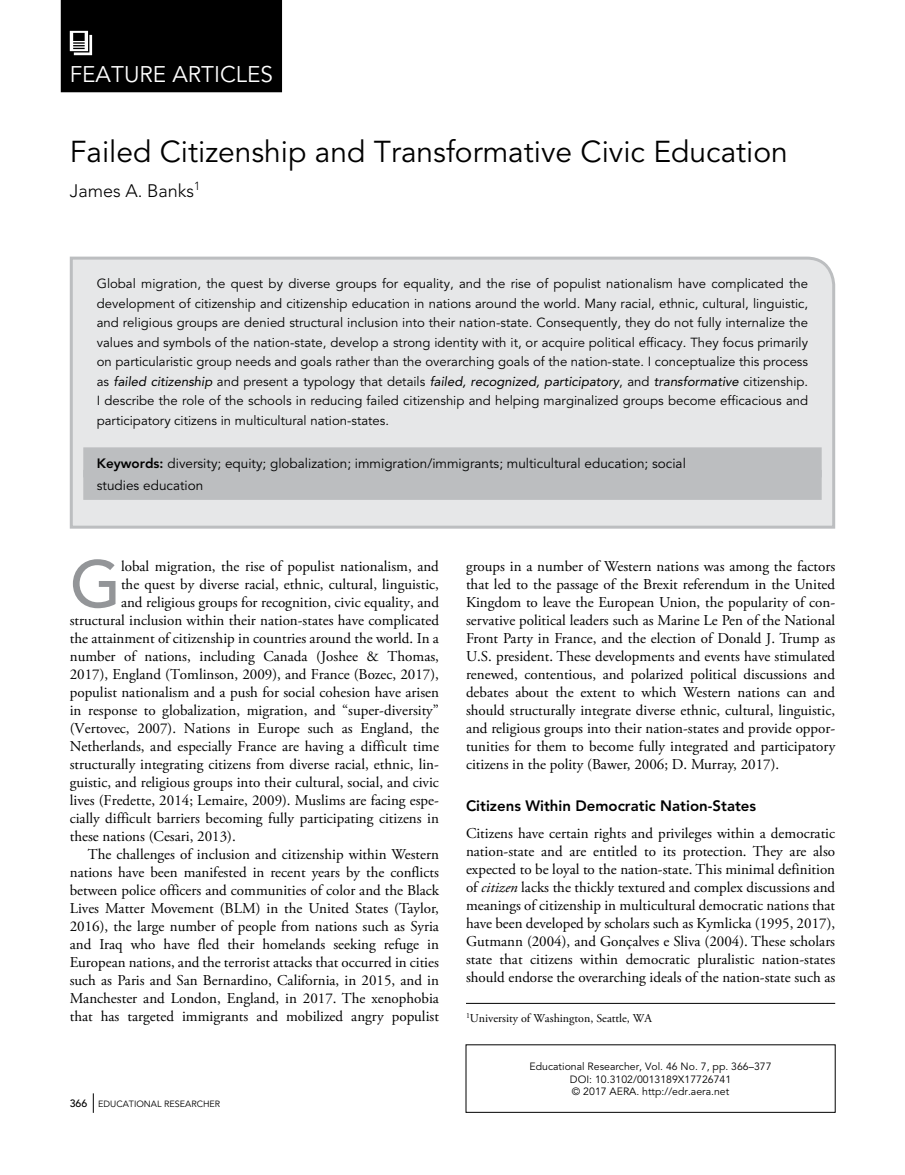
<style>
.page{position:relative;width:905px;height:1175px;background:#fff}
.page>*{position:absolute;margin:0;border:0;box-sizing:border-box;transform-origin:0 0}
.t1{font:500 65.85px "Avenir LT Std";color:#939598}
.t2{font:30px "Avenir LT Std";color:#000}
.t3{font:22.5px "Avenir LT Std";color:#fff}
.t4{font:300 18px "Avenir LT Std";color:#000}
.t5{font:15px/18px "Adobe Garamond Pro";color:#000;text-align:justify}
.t6{font:800 15px "Avenir LT Std";color:#000}
.t7{font:13.5px/22.5px "Avenir LT Std";color:#000}
.t8{font:13.2px/19.5px "Avenir LT Std";color:#000;text-align:justify}
.t9{font:12px "Adobe Garamond Pro";color:#000}
.t10{font:10.5px/12.8px "Avenir LT Std";color:#000;text-align:center}
.t11{font:9px "Avenir LT Std";color:#000}
.s1{font-style:italic}
.s2{font-weight:800}
.s3{font-weight:500;font-size:10.5px}
</style>
<div class="page">
<svg style="left:93px;top:1093px;width:1px;height:19px"></svg>
<div style="left:69px;top:256px;width:767px;height:273px;background:#e6e7e8"></div>
<hr style="left:466px;top:1003px;width:369px;height:1px;background:#000">
<div style="left:83px;top:447px;width:738px;height:30px;background:#bcbec0"></div>
<div style="left:83px;top:470px;width:738px;height:30px;background:#bcbec0"></div>
<div style="left:61px;top:0;width:221px;height:92px;background:#000"></div>
<svg style="left:60px;top:1px;width:32px;height:54px"></svg>
<h3 class="t3" style="left:70px;top:61px;width:27px">Feature</h3>
<h3 class="t3" style="left:172px;top:61px;width:29px">Articles</h3>
<h2 class="t2" style="left:70px;top:135px;width:719px">Failed Citizenship and Transformative Civic Education</h2>
<p class="t4" style="left:70px;top:180px;width:132px">James A. Banks<sup>1</sup></p>
<p class="t8" style="left:97px;top:274px;width:713px">Global migration, the quest by diverse groups for equality, and the rise of populist nationalism have complicated the development of citizenship and citizenship education in nations around the world. Many racial, ethnic, cultural, linguistic, and religious groups are denied structural inclusion into their nation-state. Consequently, they do not fully internalize the values and symbols of the nation-state, develop a strong identity with it, or acquire political efficacy. They focus primarily on particularistic group needs and goals rather than the overarching goals of the nation-state. I conceptualize this process as <span class="s1">failed citizenship</span> and present a typology that details <span class="s1">failed, recognized, participatory</span>, and <span class="s1">transformative</span> citizenship.<br>I describe the role of the schools in reducing failed citizenship and helping marginalized groups become efficacious and participatory citizens in multicultural nation-states.</p>
<p class="t7" style="left:97px;top:452px;width:590px"><span class="s2">Keywords:</span> diversity; equity; globalization; immigration/immigrants; multicultural education; social studies education</p>
<h1 class="t1" style="left:70px;top:546px;width:53px">G</h1>
<p class="t5" style="left:121px;top:558px;width:319px">lobal migration, the rise of populist nationalism, and</p>
<p class="t5" style="left:121px;top:576px;width:319px">the quest by diverse racial, ethnic, cultural, linguistic,</p>
<p class="t5" style="left:121px;top:594px;width:319px">and religious groups for recognition, civic equality, and</p>
<p class="t5" style="left:70px;top:612px;width:371px">structural inclusion within their nation-states have complicated</p>
<p class="t5" style="left:70px;top:630px;width:371px">the attainment of citizenship in countries around the world. In a</p>
<p class="t5" style="left:70px;top:648px;width:371px">number of nations, including Canada (Joshee &amp; Thomas,</p>
<p class="t5" style="left:70px;top:666px;width:371px">2017), England (Tomlinson, 2009), and France (Bozec, 2017),</p>
<p class="t5" style="left:70px;top:684px;width:371px">populist nationalism and a push for social cohesion have arisen</p>
<p class="t5" style="left:70px;top:702px;width:370px">in response to globalization, migration, and “super-diversity”</p>
<p class="t5" style="left:70px;top:720px;width:371px">(Vertovec, 2007). Nations in Europe such as England, the</p>
<p class="t5" style="left:70px;top:738px;width:370px">Netherlands, and especially France are having a difficult time</p>
<p class="t5" style="left:70px;top:756px;width:370px">structurally integrating citizens from diverse racial, ethnic, lin-</p>
<p class="t5" style="left:70px;top:774px;width:370px">guistic, and religious groups into their cultural, social, and civic</p>
<p class="t5" style="left:70px;top:792px;width:370px">lives (Fredette, 2014; Lemaire, 2009). Muslims are facing espe-</p>
<p class="t5" style="left:70px;top:810px;width:370px">cially difficult barriers becoming fully participating citizens in</p>
<p class="t5" style="left:70px;top:828px;width:167px">these nations (Cesari, 2013).</p>
<p class="t5" style="left:88px;top:846px;width:352px">The challenges of inclusion and citizenship within Western</p>
<p class="t5" style="left:70px;top:864px;width:370px">nations have been manifested in recent years by the conflicts</p>
<p class="t5" style="left:70px;top:882px;width:371px">between police officers and communities of color and the Black</p>
<p class="t5" style="left:70px;top:900px;width:370px">Lives Matter Movement (BLM) in the United States (Taylor,</p>
<p class="t5" style="left:70px;top:918px;width:371px">2016), the large number of people from nations such as Syria</p>
<p class="t5" style="left:70px;top:936px;width:370px">and Iraq who have fled their homelands seeking refuge in</p>
<p class="t5" style="left:70px;top:954px;width:370px">European nations, and the terrorist attacks that occurred in cities</p>
<p class="t5" style="left:70px;top:972px;width:370px">such as Paris and San Bernardino, California, in 2015, and in</p>
<p class="t5" style="left:70px;top:990px;width:371px">Manchester and London, England, in 2017. The xenophobia</p>
<p class="t5" style="left:70px;top:1008px;width:370px">that has targeted immigrants and mobilized angry populist</p>
<p class="t11" style="left:70px;top:1098px;width:152px"><span class="s3">366</span> EDUCATIONAL RESEARCHER</p>
<p class="t5" style="left:466px;top:558px;width:371px">groups in a number of Western nations was among the factors that led to the passage of the Brexit referendum in the United Kingdom to leave the European Union, the popularity of con&shy;servative political leaders such as Marine Le Pen of the National Front Party in France, and the election of Donald J. Trump as U.S. president. These developments and events have stimulated renewed, contentious, and polarized political discussions and debates about the extent to which Western nations can and should structurally integrate diverse ethnic, cultural, linguistic, and religious groups into their nation-states and provide oppor&shy;tunities for them to become fully integrated and participatory citizens in the polity (Bawer, 2006; D. Murray, 2017).</p>
<p class="t6" style="left:466px;top:797px;width:292px">Citizens Within Democratic Nation-States</p>
<p class="t5" style="left:466px;top:825px;width:371px">Citizens have certain rights and privileges within a democratic nation-state and are entitled to its protection. They are also expected to be loyal to the nation-state. This minimal definition of <span class="s1">citizen</span> lacks the thickly textured and complex discussions and meanings of citizenship in multicultural democratic nations that have been developed by scholars such as Kymlicka (1995, 2017), Gutmann (2004), and Gonçalves e Sliva (2004). These scholars state that citizens within democratic pluralistic nation-states should endorse the overarching ideals of the nation-state such as</p>
<p class="t9" style="left:466px;top:1010px;width:187px"><sup>1</sup>University of Washington, Seattle, WA</p>
<p class="t10" style="left:529px;top:1060px;width:243px">Educational Researcher, Vol. 46 No. 7, pp. 366–377<br>DOI: 10.3102/0013189X17726741<br>© 2017 AERA. http://edr.aera.net</p>
</div>
